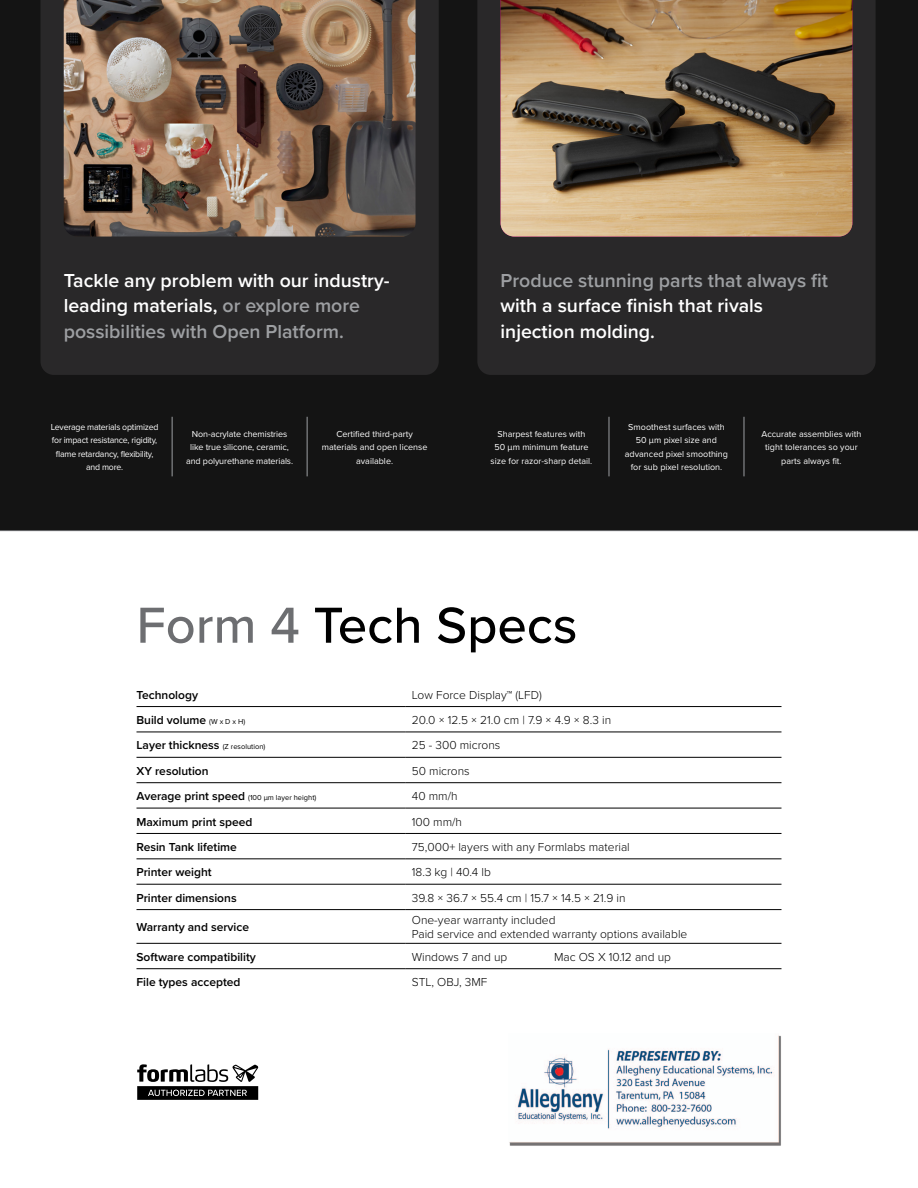
<style>
.page{position:relative;width:918px;height:1188px;background:#fff}
.page>*{position:absolute;margin:0;border:0;box-sizing:border-box;transform-origin:0 0}
.t1{font:500 52.5px "Proxima Nova";color:#000}
.t2{font:600 19.5px/25.5px "Proxima Nova";color:#fff}
.t3{font:600 19.5px "Proxima Nova";color:#9d9fa2}
.t4{font:300 12px/14.4px "Proxima Nova";color:#000}
.t5{font:600 12px "Proxima Nova";color:#000}
.t6{font:9px/13.5px "Proxima Nova";color:#fff;text-align:center}
.t7{font:9px/13.5px "Proxima Nova";letter-spacing:-.02em;color:#fff;text-align:center}
.t8{font:7.5px "Proxima Nova";color:#000}
.s1{color:#9d9fa2}
.s2{color:#6d6e71}
.s3{font-weight:400;font-size:7.5px}
.s4{font-weight:600;font-size:12px}
</style>
<div class="page">
<div style="left:0;top:0;width:918px;height:531px;background:#141414"></div>
<div style="left:41px;top:0;width:398px;height:375px;background:#292829"></div>
<div style="left:477px;top:0;width:399px;height:375px;background:#292829"></div>
<hr style="left:0;top:530px;width:918px;height:1px;background:#6d6e71">
<hr style="left:609px;top:417px;width:1px;height:59px;background:#9d9fa2">
<hr style="left:744px;top:417px;width:1px;height:59px;background:#9d9fa2">
<hr style="left:172px;top:417px;width:1px;height:59px;background:#9d9fa2">
<hr style="left:307px;top:417px;width:1px;height:59px;background:#9d9fa2">
<hr style="left:136px;top:706px;width:270px;height:1px;background:#000">
<hr style="left:406px;top:706px;width:375px;height:1px;background:#000">
<hr style="left:136px;top:732px;width:270px;height:1px;background:#000">
<hr style="left:406px;top:732px;width:375px;height:1px;background:#000">
<hr style="left:136px;top:757px;width:270px;height:1px;background:#000">
<hr style="left:406px;top:757px;width:375px;height:1px;background:#000">
<hr style="left:136px;top:782px;width:270px;height:1px;background:#000">
<hr style="left:406px;top:782px;width:375px;height:1px;background:#000">
<hr style="left:136px;top:808px;width:270px;height:1px;background:#000">
<hr style="left:406px;top:808px;width:375px;height:1px;background:#000">
<hr style="left:136px;top:833px;width:270px;height:1px;background:#000">
<hr style="left:406px;top:833px;width:375px;height:1px;background:#000">
<hr style="left:136px;top:859px;width:270px;height:1px;background:#000">
<hr style="left:406px;top:859px;width:375px;height:1px;background:#000">
<hr style="left:136px;top:884px;width:270px;height:1px;background:#000">
<hr style="left:406px;top:884px;width:375px;height:1px;background:#000">
<hr style="left:136px;top:909px;width:270px;height:1px;background:#000">
<hr style="left:406px;top:909px;width:375px;height:1px;background:#000">
<hr style="left:136px;top:943px;width:270px;height:1px;background:#000">
<hr style="left:406px;top:943px;width:375px;height:1px;background:#000">
<hr style="left:136px;top:968px;width:270px;height:1px;background:#000">
<hr style="left:406px;top:968px;width:375px;height:1px;background:#000">
<svg style="left:137px;top:1064px;width:121px;height:36px"></svg>
<img style="left:64px;top:0;width:352px;height:237px">
<img style="left:501px;top:0;width:351px;height:237px">
<img style="left:509px;top:1035px;width:272px;height:111px">
<h2 class="t2" style="left:64px;top:267px;width:328px">Tackle any problem with our industry&shy;leading materials, <span class="s1">or explore more possibilities with Open Platform.</span></h2>
<h2 class="t3" style="left:501px;top:266px;width:329px">Produce stunning parts that always fit</h2>
<h2 class="t2" style="left:501px;top:292px;width:264px">with a surface finish that rivals injection molding.</h2>
<p class="t7" style="left:51px;top:420px;width:109px">Leverage materials optimized for impact resistance, rigidity, flame retardancy, flexibility, and more.</p>
<p class="t6" style="left:186px;top:426px;width:109px">Non-acrylate chemistries like true silicone, ceramic, and polyurethane materials.</p>
<p class="t6" style="left:322px;top:426px;width:107px">Certified third-party materials and open license available.</p>
<p class="t6" style="left:491px;top:426px;width:103px">Sharpest features with<br>50 µm minimum feature size for razor-sharp detail.</p>
<p class="t6" style="left:625px;top:420px;width:105px">Smoothest surfaces with<br>50 μm pixel size and advanced pixel smoothing for sub pixel resolution.</p>
<p class="t6" style="left:761px;top:426px;width:102px">Accurate assemblies with tight tolerances so your parts always fit.</p>
<h1 class="t1" style="left:136px;top:586px;width:442px"><span class="s2">Form 4</span> Tech Specs</h1>
<h3 class="t5" style="left:136px;top:686px;width:63px">Technology</h3>
<h3 class="t4" style="left:412px;top:687px;width:131px">Low Force Display™ (LFD)</h3>
<h3 class="t5" style="left:136px;top:711px;width:110px">Build volume <span class="s3">(W x D x H)</span></h3>
<h3 class="t4" style="left:412px;top:712px;width:201px">20.0 × 12.5 × 21.0 cm | 7.9 × 4.9 × 8.3 in</h3>
<h3 class="t5" style="left:137px;top:736px;width:130px">Layer thickness <span class="s3">(Z resolution)</span></h3>
<h3 class="t4" style="left:412px;top:738px;width:90px">25 - 300 microns</h3>
<h3 class="t5" style="left:137px;top:762px;width:74px">XY resolution</h3>
<h3 class="t4" style="left:412px;top:763px;width:59px">50 microns</h3>
<p class="t8" style="left:137px;top:792px;width:181px"><span class="s4">Average print speed</span> (100 µm layer height)</p>
<h3 class="t4" style="left:412px;top:788px;width:47px">40 mm/h</h3>
<h3 class="t5" style="left:137px;top:813px;width:117px">Maximum print speed</h3>
<h3 class="t4" style="left:412px;top:814px;width:52px">100 mm/h</h3>
<h3 class="t5" style="left:137px;top:838px;width:102px">Resin Tank lifetime</h3>
<h3 class="t4" style="left:412px;top:839px;width:220px">75,000+ layers with any Formlabs material</h3>
<h3 class="t5" style="left:137px;top:863px;width:77px">Printer weight</h3>
<h3 class="t4" style="left:412px;top:864px;width:81px">18.3 kg | 40.4 lb</h3>
<h3 class="t5" style="left:137px;top:889px;width:102px">Printer dimensions</h3>
<h3 class="t4" style="left:412px;top:890px;width:215px">39.8 × 36.7 × 55.4 cm | 15.7 × 14.5 × 21.9 in</h3>
<h3 class="t5" style="left:137px;top:918px;width:114px">Warranty and service</h3>
<h3 class="t4" style="left:412px;top:912px;width:277px">One-year warranty included<br>Paid service and extended warranty options available</h3>
<h3 class="t5" style="left:137px;top:948px;width:121px">Software compatibility</h3>
<h3 class="t4" style="left:412px;top:949px;width:97px">Windows 7 and up</h3>
<h3 class="t4" style="left:554px;top:949px;width:119px">Mac OS X 10.12 and up</h3>
<h3 class="t5" style="left:137px;top:973px;width:106px">File types accepted</h3>
<h3 class="t4" style="left:412px;top:974px;width:77px">STL, OBJ, 3MF</h3>
</div>
